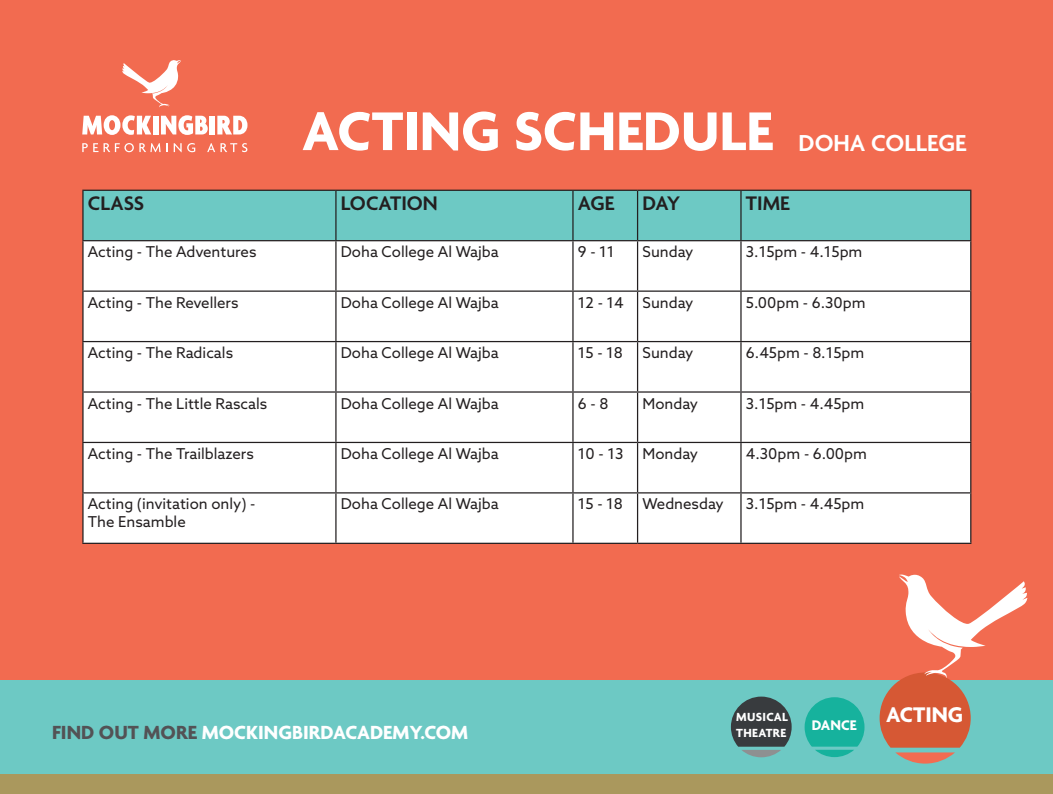
<style>
.page{position:relative;width:1053px;height:794px;background:#fff}
.page>*{position:absolute;margin:0;border:0;box-sizing:border-box;transform-origin:0 0}
.t1{font:700 59px "Agenda";color:#fff}
.t2{font:600 25px "Agenda";color:#fff}
.t3{font:700 22.88px "Agenda";color:#fff}
.t4{font:600 21.25px "Agenda";color:#231f20}
.t5{font:700 20.5px "Agenda";color:#fff}
.t6{font:700 15.25px "Agenda";color:#fff}
.t7{font:700 15.12px "Agenda";color:#fff}
.t8{font:15px "Azo Sans";color:#231f20}
.t9{font:700 12.75px/15.2px "Agenda";letter-spacing:.025em;color:#fff}
.t10{font:700 12.5px/15.1px "Agenda";letter-spacing:.025em;color:#fff}
.s1{color:#535255}
</style>
<div class="page">
<div style="left:0;top:0;width:1052px;height:794px;background:#f26b50"></div>
<div style="left:0;top:680px;width:1052px;height:114px;background:#6dc9c4"></div>
<div style="left:0;top:774px;width:1052px;height:20px;background:#aa985d"></div>
<svg style="left:730px;top:696px;width:61px;height:61px"></svg>
<svg style="left:804px;top:697px;width:60px;height:60px"></svg>
<svg style="left:122px;top:60px;width:59px;height:47px"></svg>
<svg style="left:82px;top:143px;width:86px;height:9px"></svg>
<svg style="left:174px;top:143px;width:21px;height:9px"></svg>
<svg style="left:207px;top:143px;width:40px;height:9px"></svg>
<svg style="left:82px;top:115px;width:69px;height:20px"></svg>
<div style="left:153px;top:116px;width:6px;height:18px;background:#fff"></div>
<svg style="left:161px;top:115px;width:47px;height:20px"></svg>
<div style="left:210px;top:116px;width:5px;height:18px;background:#fff"></div>
<svg style="left:217px;top:116px;width:30px;height:18px"></svg>
<svg style="left:879px;top:574px;width:148px;height:189px"></svg>
<div style="left:84px;top:191px;width:886px;height:49px;background:#6dc9c4"></div>
<div style="left:84px;top:241px;width:886px;height:302px;background:#fff"></div>
<hr style="left:82px;top:190px;width:254px;height:1px;background:#231f20">
<hr style="left:82px;top:191px;width:2px;height:49px;background:#231f20">
<hr style="left:336px;top:190px;width:237px;height:1px;background:#231f20">
<hr style="left:335px;top:191px;width:1px;height:49px;background:#231f20">
<hr style="left:573px;top:190px;width:64px;height:1px;background:#231f20">
<hr style="left:572px;top:191px;width:1px;height:49px;background:#231f20">
<hr style="left:637px;top:190px;width:104px;height:1px;background:#231f20">
<hr style="left:637px;top:191px;width:1px;height:49px;background:#231f20">
<hr style="left:741px;top:190px;width:230px;height:1px;background:#231f20">
<hr style="left:740px;top:191px;width:1px;height:49px;background:#231f20">
<hr style="left:970px;top:191px;width:1px;height:49px;background:#231f20">
<hr style="left:82px;top:240px;width:254px;height:1px;background:#231f20">
<hr style="left:82px;top:241px;width:2px;height:49px;background:#231f20">
<hr style="left:336px;top:240px;width:237px;height:1px;background:#231f20">
<hr style="left:335px;top:241px;width:1px;height:49px;background:#231f20">
<hr style="left:573px;top:240px;width:64px;height:1px;background:#231f20">
<hr style="left:572px;top:241px;width:1px;height:49px;background:#231f20">
<hr style="left:637px;top:240px;width:104px;height:1px;background:#231f20">
<hr style="left:637px;top:241px;width:1px;height:49px;background:#231f20">
<hr style="left:741px;top:240px;width:230px;height:1px;background:#231f20">
<hr style="left:740px;top:241px;width:1px;height:49px;background:#231f20">
<hr style="left:970px;top:241px;width:1px;height:49px;background:#231f20">
<hr style="left:82px;top:290px;width:254px;height:2px;background:#231f20">
<hr style="left:82px;top:292px;width:2px;height:49px;background:#231f20">
<hr style="left:336px;top:290px;width:237px;height:2px;background:#231f20">
<hr style="left:335px;top:292px;width:1px;height:49px;background:#231f20">
<hr style="left:573px;top:290px;width:64px;height:2px;background:#231f20">
<hr style="left:572px;top:292px;width:1px;height:49px;background:#231f20">
<hr style="left:637px;top:290px;width:104px;height:2px;background:#231f20">
<hr style="left:637px;top:292px;width:1px;height:49px;background:#231f20">
<hr style="left:741px;top:290px;width:230px;height:2px;background:#231f20">
<hr style="left:740px;top:292px;width:1px;height:49px;background:#231f20">
<hr style="left:970px;top:292px;width:1px;height:49px;background:#231f20">
<hr style="left:82px;top:341px;width:254px;height:1px;background:#231f20">
<hr style="left:82px;top:342px;width:2px;height:49px;background:#231f20">
<hr style="left:336px;top:341px;width:237px;height:1px;background:#231f20">
<hr style="left:335px;top:342px;width:1px;height:49px;background:#231f20">
<hr style="left:573px;top:341px;width:64px;height:1px;background:#231f20">
<hr style="left:572px;top:342px;width:1px;height:49px;background:#231f20">
<hr style="left:637px;top:341px;width:104px;height:1px;background:#231f20">
<hr style="left:637px;top:342px;width:1px;height:49px;background:#231f20">
<hr style="left:741px;top:341px;width:230px;height:1px;background:#231f20">
<hr style="left:740px;top:342px;width:1px;height:49px;background:#231f20">
<hr style="left:970px;top:342px;width:1px;height:49px;background:#231f20">
<hr style="left:82px;top:391px;width:254px;height:1px;background:#231f20">
<hr style="left:82px;top:392px;width:2px;height:50px;background:#231f20">
<hr style="left:336px;top:391px;width:237px;height:1px;background:#231f20">
<hr style="left:335px;top:392px;width:1px;height:50px;background:#231f20">
<hr style="left:573px;top:391px;width:64px;height:1px;background:#231f20">
<hr style="left:572px;top:392px;width:1px;height:50px;background:#231f20">
<hr style="left:637px;top:391px;width:104px;height:1px;background:#231f20">
<hr style="left:637px;top:392px;width:1px;height:50px;background:#231f20">
<hr style="left:741px;top:391px;width:230px;height:1px;background:#231f20">
<hr style="left:740px;top:392px;width:1px;height:50px;background:#231f20">
<hr style="left:970px;top:392px;width:1px;height:50px;background:#231f20">
<hr style="left:82px;top:442px;width:254px;height:1px;background:#231f20">
<hr style="left:82px;top:443px;width:2px;height:49px;background:#231f20">
<hr style="left:336px;top:442px;width:237px;height:1px;background:#231f20">
<hr style="left:335px;top:443px;width:1px;height:49px;background:#231f20">
<hr style="left:573px;top:442px;width:64px;height:1px;background:#231f20">
<hr style="left:572px;top:443px;width:1px;height:49px;background:#231f20">
<hr style="left:637px;top:442px;width:104px;height:1px;background:#231f20">
<hr style="left:637px;top:443px;width:1px;height:49px;background:#231f20">
<hr style="left:741px;top:442px;width:230px;height:1px;background:#231f20">
<hr style="left:740px;top:443px;width:1px;height:49px;background:#231f20">
<hr style="left:970px;top:443px;width:1px;height:49px;background:#231f20">
<hr style="left:82px;top:492px;width:254px;height:1px;background:#231f20">
<hr style="left:82px;top:493px;width:2px;height:50px;background:#231f20">
<hr style="left:336px;top:492px;width:237px;height:1px;background:#231f20">
<hr style="left:335px;top:493px;width:1px;height:50px;background:#231f20">
<hr style="left:573px;top:492px;width:64px;height:1px;background:#231f20">
<hr style="left:572px;top:493px;width:1px;height:50px;background:#231f20">
<hr style="left:637px;top:492px;width:104px;height:1px;background:#231f20">
<hr style="left:637px;top:493px;width:1px;height:50px;background:#231f20">
<hr style="left:741px;top:492px;width:230px;height:1px;background:#231f20">
<hr style="left:740px;top:493px;width:1px;height:50px;background:#231f20">
<hr style="left:970px;top:493px;width:1px;height:50px;background:#231f20">
<hr style="left:82px;top:543px;width:254px;height:1px;background:#231f20">
<hr style="left:336px;top:543px;width:237px;height:1px;background:#231f20">
<hr style="left:573px;top:543px;width:64px;height:1px;background:#231f20">
<hr style="left:637px;top:543px;width:104px;height:1px;background:#231f20">
<hr style="left:741px;top:543px;width:230px;height:1px;background:#231f20">
<p class="t1" style="left:302px;top:99px;width:472px">ACTING SCHEDULE</p>
<p class="t2" style="left:798px;top:129px;width:169px">DOHA COLLEGE</p>
<p class="t4" style="left:88px;top:192px;width:58px">CLASS</p>
<p class="t4" style="left:341px;top:192px;width:98px">LOCATION</p>
<p class="t4" style="left:578px;top:192px;width:38px">AGE</p>
<p class="t4" style="left:642px;top:192px;width:39px">DAY</p>
<p class="t4" style="left:746px;top:192px;width:45px">TIME</p>
<p class="t8" style="left:88px;top:242px;width:170px">Acting - The Adventures</p>
<p class="t8" style="left:341px;top:242px;width:159px">Doha College Al Wajba</p>
<p class="t8" style="left:578px;top:242px;width:38px">9 - 11</p>
<p class="t8" style="left:642px;top:242px;width:52px">Sunday</p>
<p class="t8" style="left:746px;top:242px;width:118px">3.15pm - 4.15pm</p>
<p class="t8" style="left:88px;top:292px;width:152px">Acting - The Revellers</p>
<p class="t8" style="left:341px;top:292px;width:159px">Doha College Al Wajba</p>
<p class="t8" style="left:578px;top:292px;width:47px">12 - 14</p>
<p class="t8" style="left:642px;top:292px;width:52px">Sunday</p>
<p class="t8" style="left:746px;top:292px;width:121px">5.00pm - 6.30pm</p>
<p class="t8" style="left:88px;top:343px;width:147px">Acting - The Radicals</p>
<p class="t8" style="left:341px;top:343px;width:159px">Doha College Al Wajba</p>
<p class="t8" style="left:578px;top:343px;width:47px">15 - 18</p>
<p class="t8" style="left:642px;top:343px;width:52px">Sunday</p>
<p class="t8" style="left:746px;top:343px;width:120px">6.45pm - 8.15pm</p>
<p class="t8" style="left:88px;top:393px;width:181px">Acting - The Little Rascals</p>
<p class="t8" style="left:341px;top:393px;width:159px">Doha College Al Wajba</p>
<p class="t8" style="left:578px;top:393px;width:32px">6 - 8</p>
<p class="t8" style="left:642px;top:393px;width:57px">Monday</p>
<p class="t8" style="left:746px;top:393px;width:120px">3.15pm - 4.45pm</p>
<p class="t8" style="left:88px;top:444px;width:167px">Acting - The Trailblazers</p>
<p class="t8" style="left:341px;top:444px;width:159px">Doha College Al Wajba</p>
<p class="t8" style="left:578px;top:444px;width:47px">10 - 13</p>
<p class="t8" style="left:642px;top:444px;width:57px">Monday</p>
<p class="t8" style="left:746px;top:444px;width:122px">4.30pm - 6.00pm</p>
<p class="t8" style="left:88px;top:494px;width:169px">Acting (invitation only) -</p>
<p class="t8" style="left:88px;top:512px;width:99px">The Ensamble</p>
<p class="t8" style="left:341px;top:494px;width:159px">Doha College Al Wajba</p>
<p class="t8" style="left:578px;top:494px;width:47px">15 - 18</p>
<p class="t8" style="left:642px;top:494px;width:83px">Wednesday</p>
<p class="t8" style="left:746px;top:494px;width:120px">3.15pm - 4.45pm</p>
<p class="t5" style="left:52px;top:721px;width:417px"><span class="s1">FIND OUT MORE</span> MOCKINGBIRDACADEMY.COM</p>
<p class="t10" style="left:735px;top:709px;width:53px">MUSICAL<br>THEATRE</p>
<p class="t9" style="left:736px;top:710px;width:53px">MUSICAL<br>THEATRE</p>
<p class="t7" style="left:811px;top:717px;width:46px">DANCE</p>
<p class="t6" style="left:814px;top:718px;width:47px">DANCE</p>
<p class="t3" style="left:886px;top:702px;width:79px">ACTING</p>
</div>
